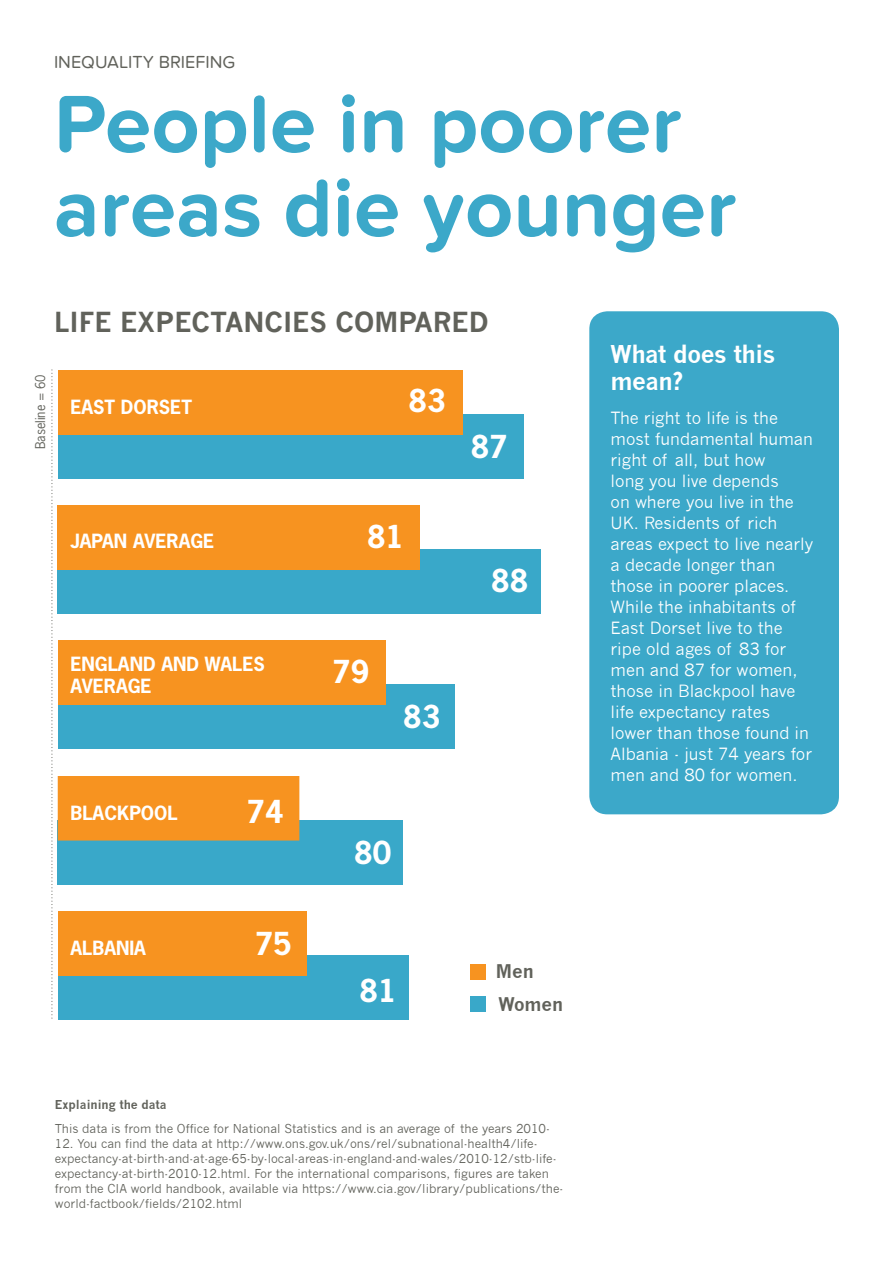
<style>
.page{position:relative;width:893px;height:1263px;background:#fff}
.page>*{position:absolute;margin:0;border:0;box-sizing:border-box;transform-origin:0 0}
.A_Head{font:700 84px/84px "Proxima Nova Soft";color:#3ca8c9}
.t1{font:700 29.7px "News Gothic LT";color:#fff}
.B_Head{font:700 27px "News Gothic";color:#61625b}
.Box_Head{font:700 24px/27px "News Gothic";letter-spacing:-.02em;color:#fff}
.t2{font:700 18.45px/22px "News Gothic LT";color:#fff}
.t3{font:700 18.45px/32.2px "News Gothic";color:#61625b}
.IB_Header{font:18px "Proxima Nova Soft";color:#61625b}
.Box_Copy{font:16.5px/21px "News Gothic";color:#fff}
.t4{font:12.75px "News Gothic LT";color:#61625b}
.Explaing_Data_Copy{font:12px/15px "News Gothic";color:#61625b}
.Explainting_Data_Tit{font:700 12px "News Gothic";color:#61625b}
</style>
<div class="page">
<div style="left:589px;top:311px;width:250px;height:503px;background:#3ca8c9;border-radius:18px"></div>
<div style="left:471px;top:964px;width:15px;height:15px;background:#f79320"></div>
<div style="left:471px;top:996px;width:15px;height:15px;background:#39a8c9"></div>
<div style="left:58px;top:414px;width:466px;height:64px;background:#39a8c9"></div>
<div style="left:58px;top:549px;width:483px;height:65px;background:#39a8c9"></div>
<div style="left:58px;top:685px;width:397px;height:64px;background:#39a8c9"></div>
<div style="left:58px;top:820px;width:345px;height:64px;background:#39a8c9"></div>
<div style="left:58px;top:955px;width:351px;height:65px;background:#39a8c9"></div>
<div style="left:58px;top:370px;width:404px;height:64px;background:#f79320"></div>
<div style="left:58px;top:505px;width:362px;height:65px;background:#f79320"></div>
<div style="left:58px;top:641px;width:328px;height:64px;background:#f79320"></div>
<div style="left:58px;top:776px;width:241px;height:64px;background:#f79320"></div>
<div style="left:58px;top:911px;width:248px;height:65px;background:#f79320"></div>
<svg style="left:51px;top:370px;width:1px;height:649px"></svg>
<p class="IB_Header" style="left:54px;top:52px;width:183px">INEQUALITY BRIEFING</p>
<p class="A_Head" style="left:54px;top:84px;width:684px">People in poorer areas die younger</p>
<p class="B_Head" style="left:54px;top:305px;width:436px">LIFE EXPECTANCIES COMPARED</p>
<p class="t4" style="left:32px;top:449px;width:77px;rotate:-90deg">Baseline = 60</p>
<p class="t2" style="left:70px;top:396px;width:123px">EAST DORSET</p>
<p class="t1" style="left:409px;top:382px;width:39px">83</p>
<p class="t1" style="left:471px;top:427px;width:39px">87</p>
<p class="t2" style="left:70px;top:530px;width:145px">JAPAN AVERAGE</p>
<p class="t2" style="left:70px;top:653px;width:196px">ENGLAND AND WALES<br>AVERAGE</p>
<p class="t1" style="left:367px;top:517px;width:39px">81</p>
<p class="t1" style="left:332px;top:652px;width:39px">79</p>
<p class="t1" style="left:403px;top:697px;width:39px">83</p>
<p class="t1" style="left:491px;top:561px;width:39px">88</p>
<p class="t2" style="left:70px;top:801px;width:109px">BLACKPOOL</p>
<p class="t1" style="left:246px;top:792px;width:39px">74</p>
<p class="t1" style="left:354px;top:833px;width:39px">80</p>
<p class="Box_Head" style="left:611px;top:341px;width:166px">What does this mean?</p>
<p class="Box_Copy" style="left:611px;top:408px;width:204px">The right to life is the most fundamental human right of all, but how<br>long you live depends<br>on where you live in the<br>UK. Residents of rich areas expect to live nearly a decade longer than those in poorer places.<br>While the inhabitants of<br>East Dorset live to the ripe old ages of 83 for men and 87 for women, those in Blackpool have life expectancy rates lower than those found in<br>Albania - just 74 years for men and 80 for women.</p>
<p class="t2" style="left:70px;top:937px;width:77px">ALBANIA</p>
<p class="t1" style="left:255px;top:924px;width:39px">75</p>
<p class="t1" style="left:359px;top:971px;width:39px">81</p>
<p class="t3" style="left:496px;top:955px;width:68px">Men<br>Women</p>
<p class="Explainting_Data_Tit" style="left:55px;top:1097px;width:113px">Explaining the data</p>
<p class="Explaing_Data_Copy" style="left:55px;top:1121px;width:496px">This data is from the Office for National Statistics and is an average of the years 2010-</p>
<p class="Explaing_Data_Copy" style="left:55px;top:1136px;width:510px">12. You can find the data at http://www.ons.gov.uk/ons/rel/subnational-health4/life&shy;expectancy-at-birth-and-at-age-65-by-local-areas-in-england-and-wales/2010-12/stb-life&shy;expectancy-at-birth-2010-12.html. For the international comparisons, figures are taken from the CIA world handbook, available via https://www.cia.gov/library/publications/the&shy;world-factbook/fields/2102.html</p>
</div>
